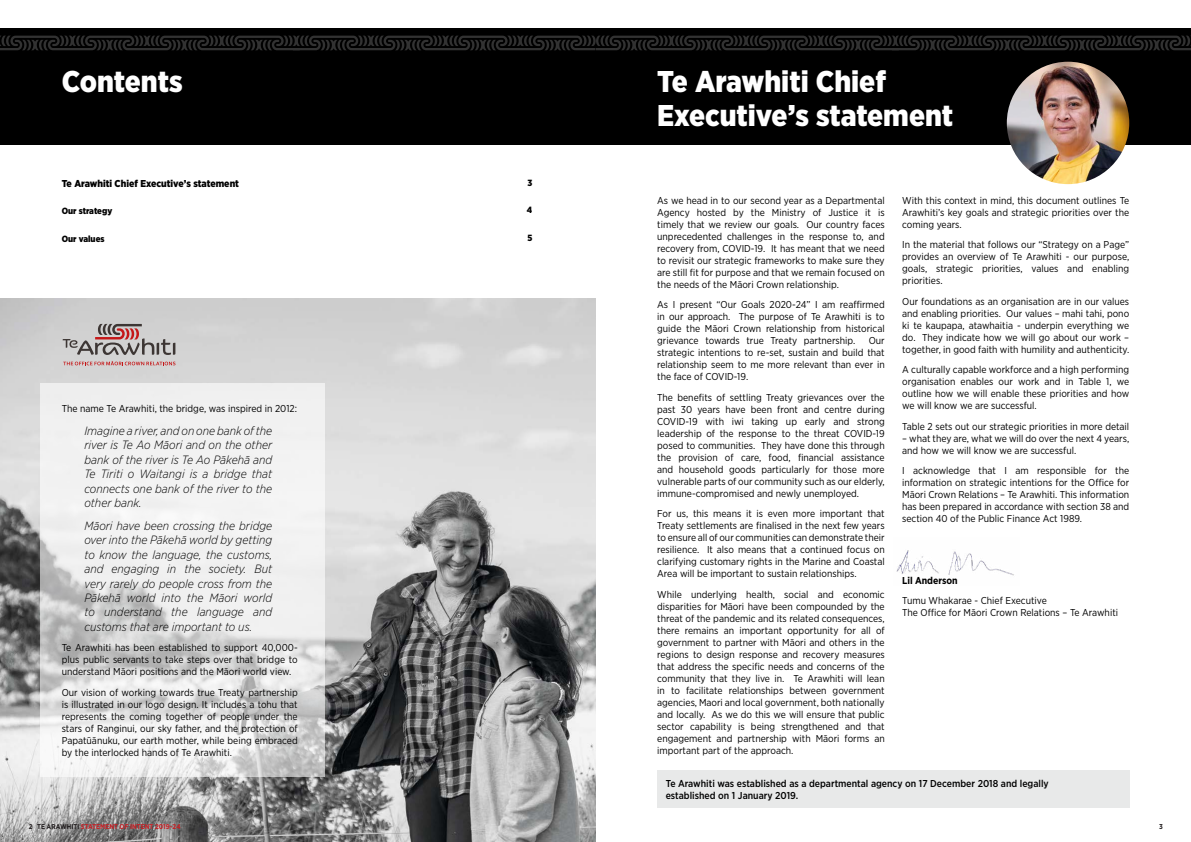
<style>
.page{position:relative;width:1191px;height:842px;background:#fff}
.page>*{position:absolute;margin:0;border:0;box-sizing:border-box;transform-origin:0 0}
.t1{font:900 30px/34px "Gotham Narrow";color:#fff}
.t2{font:italic 300 12px/14.4px "Gotham Narrow";color:#000;text-align:justify}
.t3{font:10px/12px "Gotham Narrow";color:#000;text-align:justify}
.t4{font:500 10px/12px "Gotham Narrow";color:#000}
.t5{font:900 10px "Gotham Narrow";color:#000}
.t6{font:700 10px "Gotham Narrow";color:#000}
.t7{font:900 9px "Gotham Narrow";color:#000}
.t8{font:700 7px "Gotham Narrow";color:#c62227}
.t9{font:700 7px "Gotham Narrow";color:#231f20}
.s1{color:#231f20}
</style>
<div class="page">
<img style="left:0;top:299px;width:595px;height:543px">
<div style="left:595px;top:28px;width:596px;height:117px;background:#000"></div>
<img style="left:1006px;top:62px;width:123px;height:122px;border-radius:61px">
<div style="left:657px;top:770px;width:472px;height:37px;background:#e8e9e9"></div>
<img style="left:896px;top:550px;width:118px;height:26px">
<div style="left:0;top:28px;width:595px;height:117px;background:#000"></div>
<svg style="left:0;top:36px;width:1191px;height:14px"></svg>
<svg style="left:40px;top:383px;width:285px;height:393px;fill:#f0f0f0"></svg>
<svg style="left:63px;top:361px;width:112px;height:4px"></svg>
<svg style="left:63px;top:324px;width:112px;height:31px;background:#b0a5a5"></svg>
<h1 class="t1" style="left:62px;top:64px;width:122px">Contents</h1>
<p class="t5" style="left:62px;top:176px;width:179px">Te Arawhiti Chief Executive’s statement</p>
<p class="t7" style="left:62px;top:205px;width:52px">Our strategy</p>
<p class="t7" style="left:62px;top:233px;width:44px">Our values</p>
<p class="t3" style="left:62px;top:402px;width:237px">The name Te Arawhiti, the bridge, was inspired in 2012:</p>
<p class="t2" style="left:84px;top:423px;width:189px">Imagine a river, and on one bank of the river is Te Ao Māori and on the other bank of the river is Te Ao Pākehā and Te Tiriti o Waitangi is a bridge that connects one bank of the river to the other bank.</p>
<p class="t2" style="left:84px;top:518px;width:189px">Māori have been crossing the bridge over into the Pākehā world by getting to know the language, the customs, and engaging in the society. But very rarely do people cross from the Pākehā world into the Māori world to understand the language and customs that are important to us.</p>
<p class="t3" style="left:62px;top:641px;width:237px">Te Arawhiti has been established to support 40,000- plus public servants to take steps over that bridge to understand Māori positions and the Māori world view.</p>
<p class="t3" style="left:62px;top:686px;width:237px">Our vision of working towards true Treaty partnership is illustrated in our logo design. It includes a tohu that represents the coming together of people under the stars of Ranginui, our sky father, and the protection of Papatūānuku, our earth mother, while being embraced by the interlocked hands of Te Arawhiti.</p>
<p class="t7" style="left:527px;top:177px;width:6px">3</p>
<p class="t7" style="left:527px;top:204px;width:7px">4</p>
<p class="t7" style="left:527px;top:232px;width:6px">5</p>
<h1 class="t1" style="left:657px;top:64px;width:297px">Te Arawhiti Chief<br>Executive’s statement</h1>
<p class="t3" style="left:657px;top:194px;width:229px">As we head in to our second year as a Departmental Agency hosted by the Ministry of Justice it is timely that we review our goals. Our country faces unprecedented challenges in the response to, and recovery from, COVID-19. It has meant that we need to revisit our strategic frameworks to make sure they are still fit for purpose and that we remain focused on the needs of the Māori Crown relationship.</p>
<p class="t3" style="left:657px;top:298px;width:229px">As I present “Our Goals 2020-24” I am reaffirmed in our approach. The purpose of Te Arawhiti is to guide the Māori Crown relationship from historical grievance towards true Treaty partnership.</p>
<p class="t3" style="left:657px;top:334px;width:229px;text-indent:211px">Our strategic intentions to re-set, sustain and build that relationship seem to me more relevant than ever in the face of COVID-19.</p>
<p class="t3" style="left:657px;top:391px;width:229px">The benefits of settling Treaty grievances over the past 30 years have been front and centre during COVID-19 with iwi taking up early and strong leadership of the response to the threat COVID-19 posed to communities. They have done this through the provision of care, food, financial assistance and household goods particularly for those more vulnerable parts of our community such as our elderly, immune-compromised and newly unemployed.</p>
<p class="t3" style="left:657px;top:507px;width:229px">For us, this means it is even more important that Treaty settlements are finalised in the next few years to ensure all of our communities can demonstrate their resilience. It also means that a continued focus on clarifying customary rights in the Marine and Coastal Area will be important to sustain relationships.</p>
<p class="t3" style="left:657px;top:588px;width:229px">While underlying health, social and economic disparities for Māori have been compounded by the threat of the pandemic and its related consequences, there remains an important opportunity for all of government to partner with Māori and others in the regions to design response and recovery measures that address the specific needs and concerns of the community that they live in. Te Arawhiti will lean in to facilitate relationships between government agencies, Maori and local government, both nationally and locally. As we do this we will ensure that public sector capability is being strengthened and that engagement and partnership with Māori forms an important part of the approach.</p>
<p class="t3" style="left:902px;top:194px;width:228px">With this context in mind, this document outlines Te Arawhiti’s key goals and strategic priorities over the coming years.</p>
<p class="t3" style="left:902px;top:238px;width:228px">In the material that follows our “Strategy on a Page” provides an overview of Te Arawhiti - our purpose, goals, strategic priorities, values and enabling priorities.</p>
<p class="t3" style="left:902px;top:295px;width:228px">Our foundations as an organisation are in our values and enabling priorities. Our values – mahi tahi, pono ki te kaupapa, atawhaitia - underpin everything we do. They indicate how we will go about our work – together, in good faith with humility and authenticity.</p>
<p class="t3" style="left:902px;top:363px;width:228px">A culturally capable workforce and a high performing organisation enables our work and in Table 1, we outline how we will enable these priorities and how we will know we are successful.</p>
<p class="t3" style="left:902px;top:420px;width:228px">Table 2 sets out our strategic priorities in more detail</p>
<p class="t3" style="left:902px;top:432px;width:228px">– what they are, what we will do over the next 4 years, and how we will know we are successful.</p>
<p class="t3" style="left:902px;top:464px;width:228px">I acknowledge that I am responsible for the information on strategic intentions for the Office for Māori Crown Relations – Te Arawhiti. This information has been prepared in accordance with section 38 and section 40 of the Public Finance Act 1989.</p>
<p class="t6" style="left:902px;top:574px;width:57px">Lil Anderson</p>
<p class="t3" style="left:902px;top:594px;width:217px">Tumu Whakarae - Chief Executive<br>The Office for Māori Crown Relations – Te Arawhiti</p>
<p class="t4" style="left:665px;top:777px;width:384px">Te Arawhiti was established as a departmental agency on 17 December 2018 and legally established on 1 January 2019.</p>
<p class="t8" style="left:29px;top:822px;width:153px"><span class="s1">2 TE ARAWHITI</span> STATEMENT OF INTENT 2019-24</p>
<p class="t9" style="left:1159px;top:822px;width:5px">3</p>
</div>
